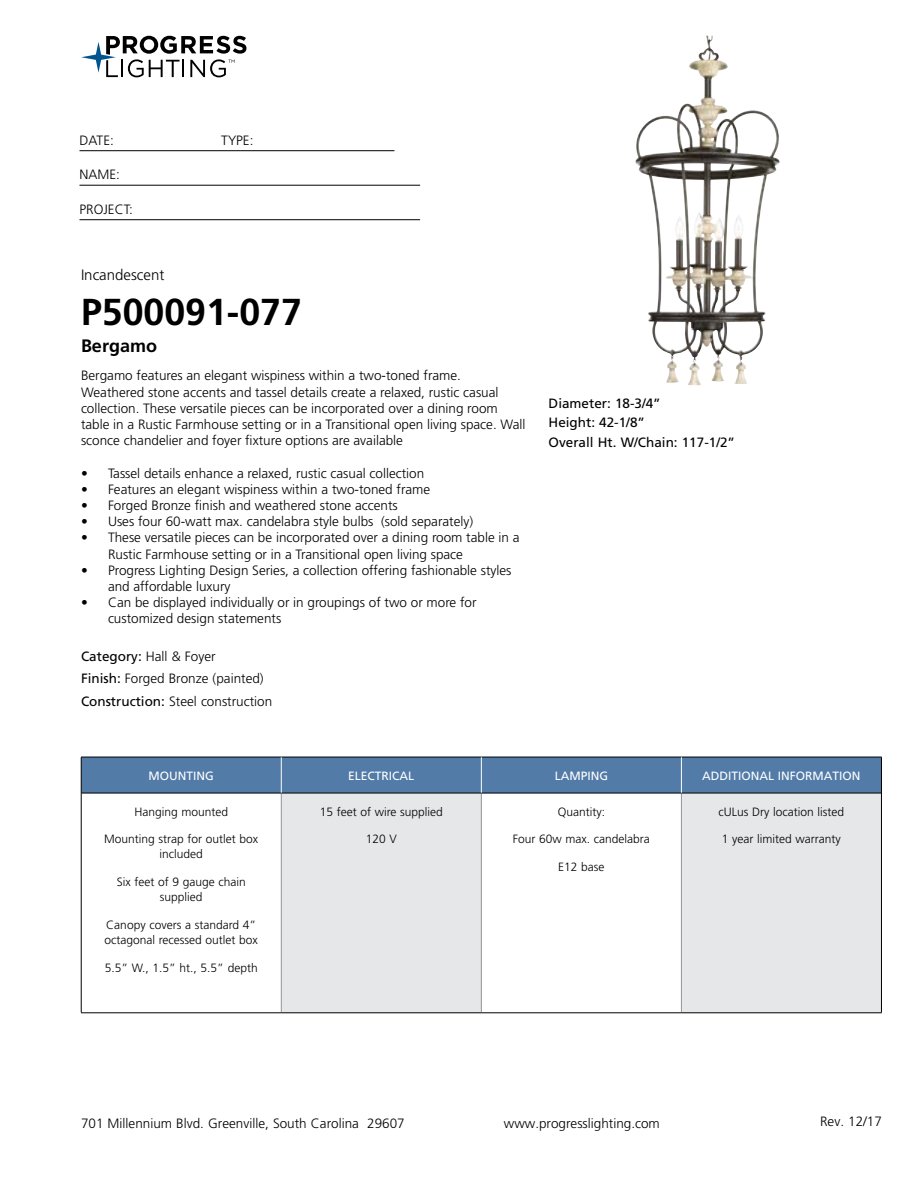
<style>
.page{position:relative;width:918px;height:1188px;background:#fff}
.page>*{position:absolute;margin:0;border:0;box-sizing:border-box;transform-origin:0 0}
.t1{font:700 37.5px "Frutiger LT Std";color:#000}
.t2{font:700 18px "Frutiger LT Std";color:#000}
.t3{font:300 15px "Frutiger LT Std";color:#000}
.t4{font:300 13.5px/16.2px "Frutiger LT Std";color:#000}
.t5{font:13.5px/19.5px "Frutiger LT Std";color:#000}
.t6{font:300 12px/15px "Frutiger LT Std";color:#000;text-align:center}
.t7{font:12px "Frutiger LT Std";color:#fff}
.s1{font-weight:400}
</style>
<div class="page">
<svg style="left:81px;top:36px;width:165px;height:41px"></svg>
<hr style="left:80px;top:150px;width:314px;height:1px;background:#000">
<hr style="left:80px;top:185px;width:340px;height:1px;background:#000">
<hr style="left:80px;top:219px;width:340px;height:1px;background:#000">
<div style="left:82px;top:758px;width:799px;height:35px;background:#527ba8"></div>
<div style="left:281px;top:793px;width:200px;height:220px;background:#e6e7e8"></div>
<div style="left:681px;top:793px;width:200px;height:220px;background:#e6e7e8"></div>
<hr style="left:281px;top:793px;width:1px;height:219px;background:#939598">
<hr style="left:481px;top:793px;width:1px;height:219px;background:#939598">
<hr style="left:681px;top:793px;width:1px;height:219px;background:#939598">
<hr style="left:81px;top:793px;width:200px;height:1px;background:#000">
<hr style="left:281px;top:793px;width:200px;height:1px;background:#000">
<hr style="left:481px;top:793px;width:200px;height:1px;background:#000">
<hr style="left:681px;top:793px;width:200px;height:1px;background:#000">
<hr style="left:81px;top:1012px;width:200px;height:1px;background:#000">
<hr style="left:281px;top:1012px;width:200px;height:1px;background:#000">
<hr style="left:481px;top:1012px;width:200px;height:1px;background:#000">
<hr style="left:681px;top:1012px;width:201px;height:1px;background:#000">
<hr style="left:81px;top:757px;width:200px;height:1px;background:#000">
<hr style="left:81px;top:757px;width:1px;height:36px;background:#000">
<hr style="left:281px;top:757px;width:200px;height:1px;background:#000">
<hr style="left:481px;top:757px;width:200px;height:1px;background:#000">
<hr style="left:681px;top:757px;width:201px;height:1px;background:#000">
<hr style="left:881px;top:757px;width:1px;height:36px;background:#000">
<hr style="left:81px;top:793px;width:1px;height:219px;background:#000">
<hr style="left:881px;top:793px;width:1px;height:219px;background:#000">
<hr style="left:281px;top:757px;width:1px;height:36px;background:#fff">
<hr style="left:681px;top:757px;width:1px;height:36px;background:#fff">
<hr style="left:481px;top:757px;width:1px;height:36px;background:#fff">
<img style="left:635px;top:36px;width:76px;height:347px">
<p class="t4" style="left:80px;top:132px;width:36px">DATE:</p>
<p class="t4" style="left:221px;top:132px;width:34px">TYPE:</p>
<p class="t4" style="left:80px;top:167px;width:42px">NAME:</p>
<p class="t4" style="left:80px;top:201px;width:55px">PROJECT:</p>
<p class="t3" style="left:81px;top:266px;width:85px">Incandescent</p>
<h1 class="t1" style="left:81px;top:290px;width:222px">P500091-077</h1>
<h2 class="t2" style="left:81px;top:335px;width:78px">Bergamo</h2>
<p class="t4" style="left:81px;top:368px;width:446px">Bergamo features an elegant wispiness within a two-toned frame.<br>Weathered stone accents and tassel details create a relaxed, rustic casual collection. These versatile pieces can be incorporated over a dining room table in a Rustic Farmhouse setting or in a Transitional open living space. Wall sconce chandelier and foyer fixture options are available</p>
<p class="t4" style="left:81px;top:465px;width:345px">• Tassel details enhance a relaxed, rustic casual collection</p>
<p class="t4" style="left:81px;top:481px;width:351px">• Features an elegant wispiness within a two-toned frame</p>
<p class="t4" style="left:81px;top:497px;width:318px">• Forged Bronze finish and weathered stone accents</p>
<p class="t4" style="left:81px;top:514px;width:394px">• Uses four 60-watt max. candelabra style bulbs (sold separately)</p>
<p class="t4" style="left:108px;top:530px;width:413px;text-indent:-27px">• These versatile pieces can be incorporated over a dining room table in a<br>Rustic Farmhouse setting or in a Transitional open living space</p>
<p class="t4" style="left:108px;top:562px;width:405px;text-indent:-27px">• Progress Lighting Design Series, a collection offering fashionable styles and affordable luxury</p>
<p class="t4" style="left:108px;top:595px;width:370px;text-indent:-27px">• Can be displayed individually or in groupings of two or more for customized design statements</p>
<p class="t4" style="left:81px;top:645px;width:193px;line-height:22.5px"><span class="s1">Category:</span> Hall &amp; Foyer<br><span class="s1">Finish:</span> Forged Bronze (painted)<br><span class="s1">Construction:</span> Steel construction</p>
<p class="t5" style="left:549px;top:393px;width:188px">Diameter: 18-3/4”<br>Height: 42-1/8”<br>Overall Ht. W/Chain: 117-1/2”</p>
<p class="t7" style="left:149px;top:768px;width:67px">MOUNTING</p>
<p class="t7" style="left:348px;top:768px;width:68px">ELECTRICAL</p>
<p class="t7" style="left:555px;top:768px;width:55px">LAMPING</p>
<p class="t7" style="left:702px;top:768px;width:160px">ADDITIONAL INFORMATION</p>
<p class="t6" style="left:134px;top:804px;width:95px">Hanging mounted</p>
<p class="t6" style="left:104px;top:832px;width:156px">Mounting strap for outlet box included</p>
<p class="t6" style="left:117px;top:875px;width:131px">Six feet of 9 gauge chain supplied</p>
<p class="t6" style="left:105px;top:917px;width:155px;text-align:left">Canopy covers a standard 4” octagonal recessed outlet box</p>
<p class="t6" style="left:105px;top:960px;width:154px">5.5” W., 1.5” ht., 5.5” depth</p>
<p class="t6" style="left:320px;top:804px;width:125px">15 feet of wire supplied</p>
<p class="t6" style="left:366px;top:832px;width:33px">120 V</p>
<p class="t6" style="left:719px;top:804px;width:127px">cULus Dry location listed</p>
<p class="t6" style="left:722px;top:832px;width:120px">1 year limited warranty</p>
<p class="t6" style="left:558px;top:804px;width:49px">Quantity:</p>
<p class="t6" style="left:513px;top:832px;width:139px">Four 60w max. candelabra</p>
<p class="t6" style="left:558px;top:860px;width:48px">E12 base</p>
<p class="t4" style="left:81px;top:1115px;width:325px">701 Millennium Blvd. Greenville, South Carolina 29607</p>
<p class="t4" style="left:504px;top:1115px;width:158px">www.progresslighting.com</p>
<p class="t4" style="left:820px;top:1114px;width:63px">Rev. 12/17</p>
</div>
